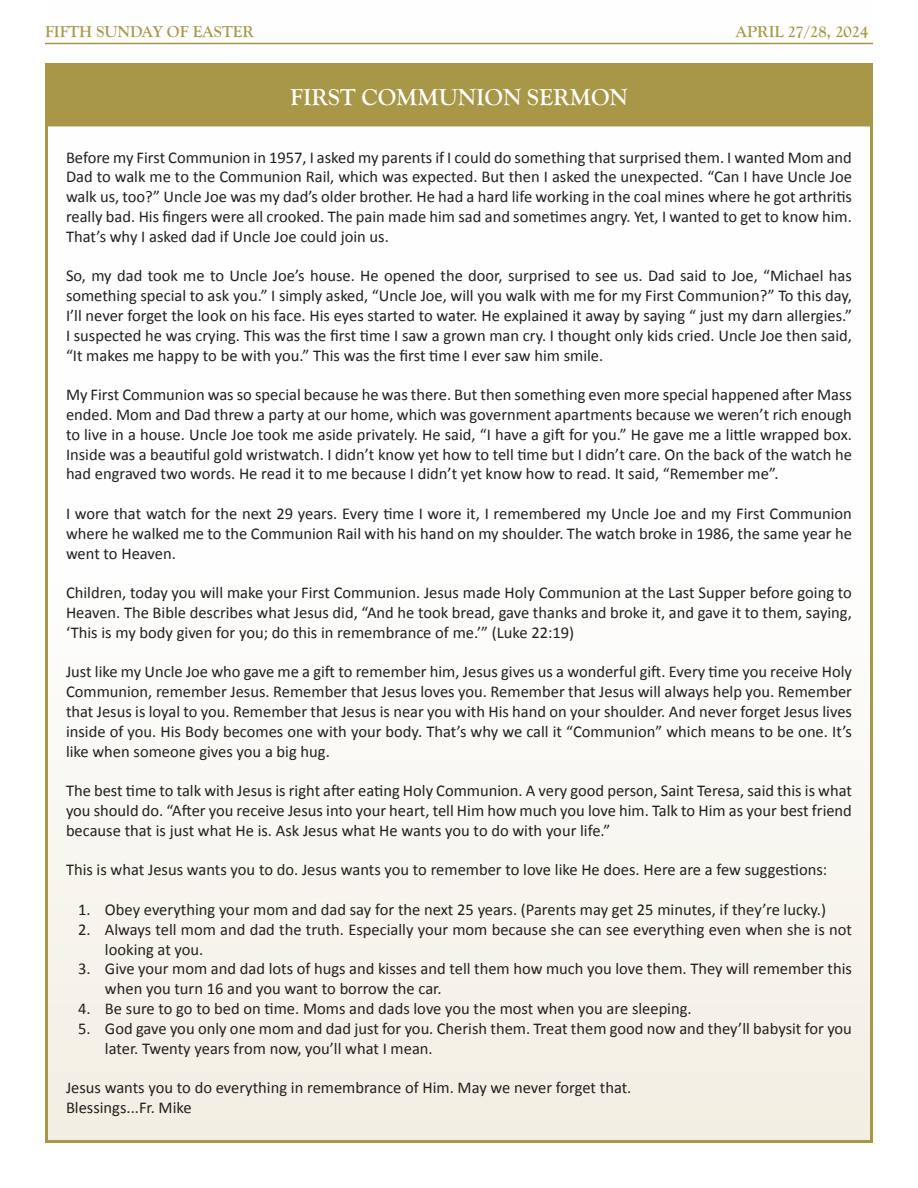
<style>
.page{position:relative;width:918px;height:1188px;background:#fff}
.page>*{position:absolute;margin:0;border:0;box-sizing:border-box;transform-origin:0 0}
.t1{font:700 24px "Goudy Old Style T";color:#fff}
.t2{font:16.5px/19.8px "Calibri";color:#231f20;text-align:justify}
.t3{font:700 16.5px "Goudy Old Style T";color:#a79746}
</style>
<div class="page">
<div style="left:45px;top:1px;width:828px;height:1142px;background:linear-gradient(to bottom,#fff,#f3f1e7)"></div>
<div style="left:46px;top:64px;width:826px;height:61px;background:#a79746"></div>
<div style="left:45px;top:63px;width:828px;height:63px;border:3px solid #a79746"></div>
<p class="t3" style="left:45px;top:22px;width:210px">FIFTH SUNDAY OF EASTER</p>
<p class="t3" style="left:736px;top:22px;width:134px">APRIL 27/28, 2024</p>
<p class="t1" style="left:290px;top:84px;width:339px">FIRST COMMUNION SERMON</p>
<p class="t2" style="left:66px;top:147px;width:788px">Before my First Communion in 1957, I asked my parents if I could do something that surprised them. I wanted Mom and Dad to walk me to the Communion Rail, which was expected. But then I asked the unexpected. “Can I have Uncle Joe walk us, too?” Uncle Joe was my dad’s older brother. He had a hard life working in the coal mines where he got arthritis really bad. His fingers were all crooked. The pain made him sad and sometimes angry. Yet, I wanted to get to know him.<br>That’s why I asked dad if Uncle Joe could join us.</p>
<p class="t2" style="left:66px;top:266px;width:788px">So, my dad took me to Uncle Joe’s house. He opened the door, surprised to see us. Dad said to Joe, “Michael has something special to ask you.” I simply asked, “Uncle Joe, will you walk with me for my First Communion?” To this day, I’ll never forget the look on his face. His eyes started to water. He explained it away by saying “ just my darn allergies.” I suspected he was crying. This was the first time I saw a grown man cry. I thought only kids cried. Uncle Joe then said, “It makes me happy to be with you.” This was the first time I ever saw him smile.</p>
<p class="t2" style="left:66px;top:385px;width:787px">My First Communion was so special because he was there. But then something even more special happened after Mass ended. Mom and Dad threw a party at our home, which was government apartments because we weren’t rich enough to live in a house. Uncle Joe took me aside privately. He said, “I have a gift for you.” He gave me a little wrapped box.<br>Inside was a beautiful gold wristwatch. I didn’t know yet how to tell time but I didn’t care. On the back of the watch he had engraved two words. He read it to me because I didn’t yet know how to read. It said, “Remember me”.</p>
<p class="t2" style="left:66px;top:504px;width:787px">I wore that watch for the next 29 years. Every time I wore it, I remembered my Uncle Joe and my First Communion where he walked me to the Communion Rail with his hand on my shoulder. The watch broke in 1986, the same year he went to Heaven.</p>
<p class="t2" style="left:66px;top:583px;width:788px">Children, today you will make your First Communion. Jesus made Holy Communion at the Last Supper before going to Heaven. The Bible describes what Jesus did, “And he took bread, gave thanks and broke it, and gave it to them, saying, ‘This is my body given for you; do this in remembrance of me.’” (Luke 22:19)</p>
<p class="t2" style="left:66px;top:662px;width:788px">Just like my Uncle Joe who gave me a gift to remember him, Jesus gives us a wonderful gift. Every time you receive Holy Communion, remember Jesus. Remember that Jesus loves you. Remember that Jesus will always help you. Remember that Jesus is loyal to you. Remember that Jesus is near you with His hand on your shoulder. And never forget Jesus lives inside of you. His Body becomes one with your body. That’s why we call it “Communion” which means to be one. It’s like when someone gives you a big hug.</p>
<p class="t2" style="left:66px;top:781px;width:788px">The best time to talk with Jesus is right after eating Holy Communion. A very good person, Saint Teresa, said this is what you should do. “After you receive Jesus into your heart, tell Him how much you love him. Talk to Him as your best friend because that is just what He is. Ask Jesus what He wants you to do with your life.”</p>
<p class="t2" style="left:66px;top:860px;width:763px">This is what Jesus wants you to do. Jesus wants you to remember to love like He does. Here are a few suggestions:</p>
<p class="t2" style="left:78px;top:900px;width:750px">1. Obey everything your mom and dad say for the next 25 years. (Parents may get 25 minutes, if they’re lucky.)</p>
<p class="t2" style="left:105px;top:919px;width:748px;text-indent:-27px">2. Always tell mom and dad the truth. Especially your mom because she can see everything even when she is not looking at you.</p>
<p class="t2" style="left:105px;top:959px;width:748px;text-indent:-27px">3. Give your mom and dad lots of hugs and kisses and tell them how much you love them. They will remember this when you turn 16 and you want to borrow the car.</p>
<p class="t2" style="left:78px;top:999px;width:615px">4. Be sure to go to bed on time. Moms and dads love you the most when you are sleeping.</p>
<p class="t2" style="left:105px;top:1018px;width:748px;text-indent:-27px">5. God gave you only one mom and dad just for you. Cherish them. Treat them good now and they’ll babysit for you later. Twenty years from now, you’ll what I mean.</p>
<p class="t2" style="left:66px;top:1078px;width:567px">Jesus wants you to do everything in remembrance of Him. May we never forget that.</p>
<p class="t2" style="left:66px;top:1098px;width:127px">Blessings...Fr. Mike</p>
</div>
